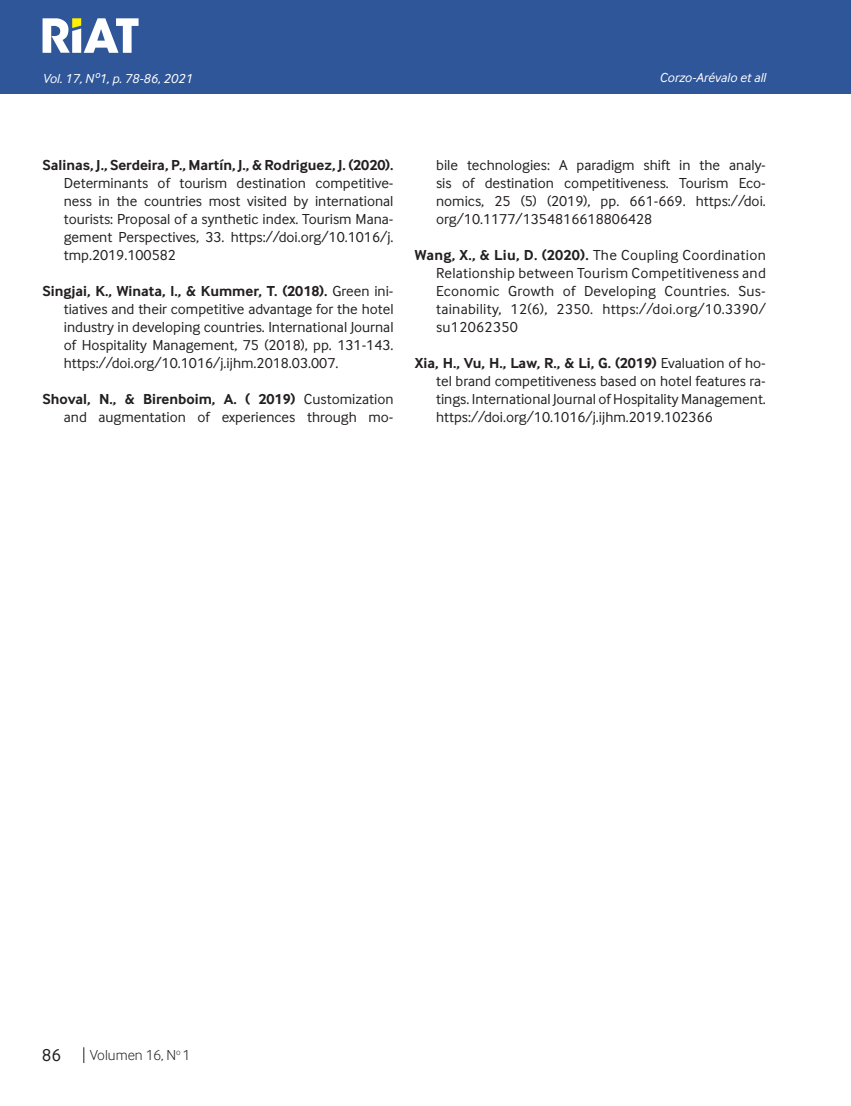
<style>
.page{position:relative;width:851px;height:1106px;background:#fff}
.page>*{position:absolute;margin:0;border:0;box-sizing:border-box;transform-origin:0 0}
.t1{font:18px "Inter Face";color:#231f20}
.Cuerpo_de_Texto{font:15px/18px "Inter Face";color:#231f20;text-align:justify}
.t2{font:300 15px "Inter Face";color:#231f20}
.Cuño_de_pagina{font:italic 13.5px "Inter Face";color:#fff}
.s1{font-weight:700}
</style>
<div class="page">
<div style="left:0;top:0;width:850px;height:94px;background:#2f5699"></div>
<hr style="left:850px;top:0;width:1px;height:94px;background:#2f5699">
<svg style="left:43px;top:18px;width:95px;height:35px"></svg>
<svg style="left:83px;top:1047px;width:1px;height:16px"></svg>
<p class="Cuño_de_pagina" style="left:43px;top:71px;width:151px">Vol. 17, Nº1, p. 78-86, 2021</p>
<p class="Cuño_de_pagina" style="left:659px;top:70px;width:108px">Corzo-Arévalo et all</p>
<p class="Cuerpo_de_Texto" style="left:64px;top:155px;width:331px;text-indent:-21px"><span class="s1">Salinas, J., Serdeira, P., Martín, J., &amp; Rodriguez, J. (2020).<br></span>Determinants of tourism destination competitive&shy;ness in the countries most visited by international tourists: Proposal of a synthetic index. Tourism Mana&shy;gement Perspectives, 33. https://doi.org/10.1016/j. tmp.2019.100582</p>
<p class="Cuerpo_de_Texto" style="left:64px;top:281px;width:331px;text-indent:-21px"><span class="s1">Singjai, K., Winata, l., &amp; Kummer, T. (2018).</span> Green ini&shy;tiatives and their competitive advantage for the hotel industry in developing countries. International Journal of Hospitality Management, 75 (2018), pp. 131-143. https://doi.org/10.1016/j.ijhm.2018.03.007.</p>
<p class="Cuerpo_de_Texto" style="left:43px;top:389px;width:352px;text-align:right"><span class="s1">Shoval, N., &amp; Birenboim, A. ( 2019)</span> Customization and augmentation of experiences through mo-</p>
<p class="Cuerpo_de_Texto" style="left:436px;top:155px;width:331px">bile technologies: A paradigm shift in the analy&shy;sis of destination competitiveness. Tourism Eco&shy;nomics, 25 (5) (2019), pp. 661-669. https://doi. org/10.1177/1354816618806428</p>
<p class="Cuerpo_de_Texto" style="left:436px;top:245px;width:331px;text-indent:-21px"><span class="s1">Wang, X., &amp; Liu, D. (2020).</span> The Coupling Coordination Relationship between Tourism Competitiveness and Economic Growth of Developing Countries. Sus&shy;tainability, 12(6), 2350. https://doi.org/10.3390/ su12062350</p>
<p class="Cuerpo_de_Texto" style="left:436px;top:353px;width:331px;text-indent:-21px"><span class="s1">Xia, H., Vu, H., Law, R., &amp; Li, G. (2019)</span> Evaluation of ho&shy;tel brand competitiveness based on hotel features ra&shy;tings. International Journal of Hospitality Management. https://doi.org/10.1016/j.ijhm.2019.102366</p>
<p class="t1" style="left:42px;top:1045px;width:21px">86</p>
<p class="t2" style="left:90px;top:1046px;width:102px">Volumen 16, N<sup>o</sup> 1</p>
</div>
